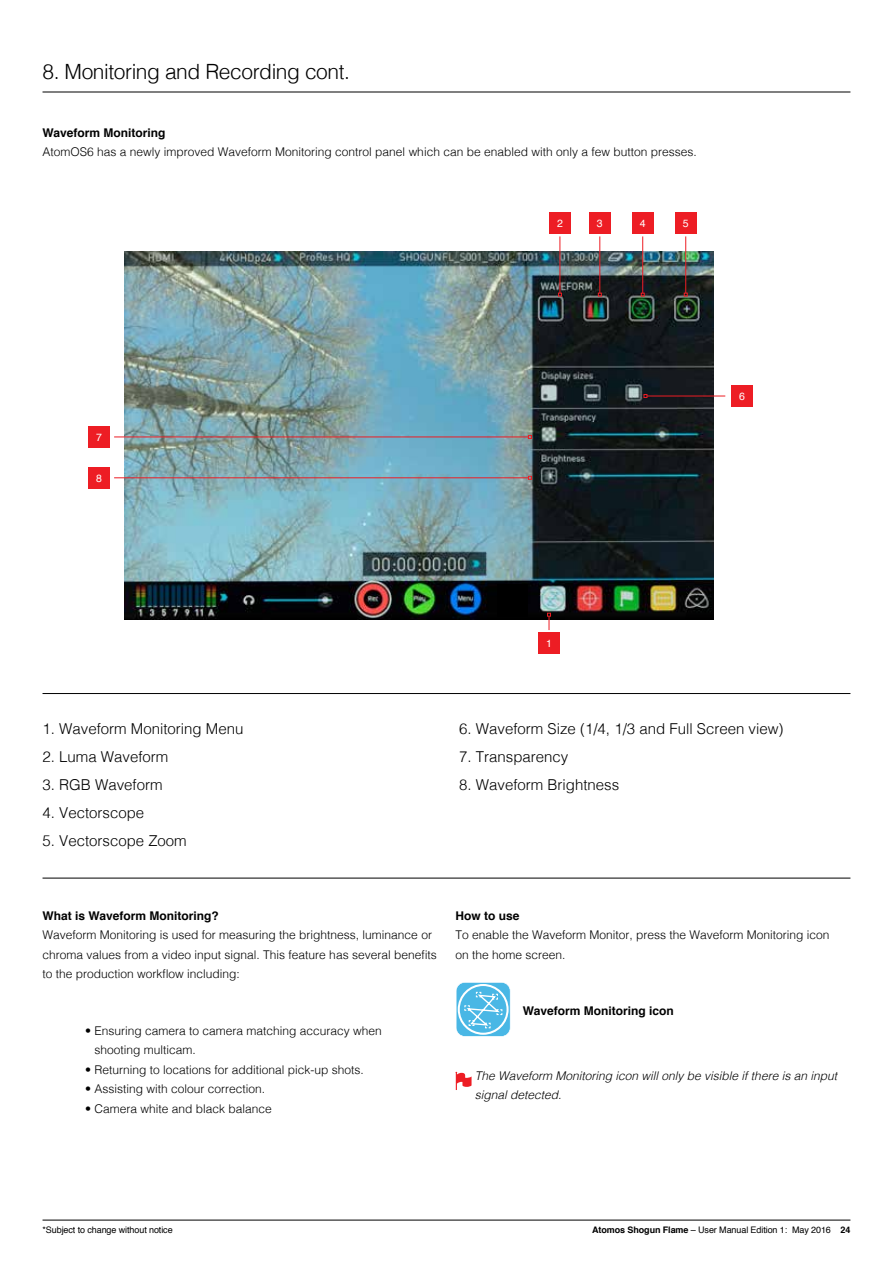
<style>
.page{position:relative;width:893px;height:1263px;background:#fff}
.page>*{position:absolute;margin:0;border:0;box-sizing:border-box;transform-origin:0 0}
.t1{font:300 21px "Helvetica";letter-spacing:-.02em;color:#000}
.t2{font:300 15px "Helvetica";color:#000}
.t3{font:300 12px/19.5px "Helvetica";color:#000}
.t4{font:700 12px "Helvetica";color:#000}
.t5{font:italic 300 12px/19.5px "Helvetica";color:#000}
.t6{font:10.5px "Helvetica";color:#fff}
.t7{font:9px "Helvetica";letter-spacing:-.01em;color:#000}
.s1{font-weight:700}
</style>
<div class="page">
<hr style="left:43px;top:1220px;width:807px;height:1px;background:#000">
<img style="left:125px;top:251px;width:588px;height:368px">
<hr style="left:43px;top:92px;width:807px;height:1px;background:#000">
<svg style="left:455px;top:1072px;width:17px;height:18px"></svg>
<svg style="left:456px;top:982px;width:55px;height:55px;background:#79c9eb"></svg>
<hr style="left:43px;top:878px;width:807px;height:1px;background:#000">
<div style="left:549px;top:212px;width:22px;height:21px;background:#ed1d24"></div>
<hr style="left:560px;top:236px;width:1px;height:57px;background:#ed1d24">
<svg style="left:558px;top:293px;width:4px;height:3px"></svg>
<div style="left:589px;top:212px;width:21px;height:21px;background:#ed1d24"></div>
<hr style="left:599px;top:236px;width:1px;height:57px;background:#ed1d24">
<svg style="left:598px;top:293px;width:4px;height:3px"></svg>
<div style="left:632px;top:212px;width:21px;height:21px;background:#ed1d24"></div>
<hr style="left:642px;top:236px;width:1px;height:57px;background:#ed1d24">
<svg style="left:641px;top:293px;width:4px;height:3px"></svg>
<div style="left:675px;top:212px;width:21px;height:21px;background:#ed1d24"></div>
<hr style="left:685px;top:236px;width:1px;height:57px;background:#ed1d24">
<svg style="left:684px;top:293px;width:4px;height:3px"></svg>
<div style="left:538px;top:632px;width:22px;height:22px;background:#ed1d24"></div>
<svg style="left:547px;top:613px;width:4px;height:17px"></svg>
<div style="left:731px;top:385px;width:22px;height:22px;background:#ed1d24"></div>
<hr style="left:647px;top:396px;width:78px;height:1px;background:#ed1d24">
<svg style="left:644px;top:394px;width:3px;height:4px"></svg>
<div style="left:88px;top:426px;width:22px;height:22px;background:#ed1d24"></div>
<hr style="left:114px;top:437px;width:414px;height:1px;background:#ed1d24">
<svg style="left:528px;top:435px;width:4px;height:4px"></svg>
<div style="left:88px;top:467px;width:22px;height:21px;background:#ed1d24"></div>
<hr style="left:114px;top:477px;width:414px;height:1px;background:#ed1d24">
<svg style="left:528px;top:476px;width:4px;height:4px"></svg>
<hr style="left:43px;top:693px;width:807px;height:1px;background:#000">
<div style="left:497px;top:584px;width:31px;height:33px;background:#000"></div>
<h1 class="t1" style="left:43px;top:54px;width:309px">8. Monitoring and Recording cont.</h1>
<p class="t4" style="left:43px;top:123px;width:124px">Waveform Monitoring</p>
<p class="t3" style="left:43px;top:141px;width:656px">AtomOS6 has a newly improved Waveform Monitoring control panel which can be enabled with only a few button presses.</p>
<p class="t6" style="left:557px;top:215px;width:7px">2</p>
<p class="t6" style="left:597px;top:215px;width:7px">3</p>
<p class="t6" style="left:640px;top:215px;width:7px">4</p>
<p class="t6" style="left:683px;top:215px;width:7px">5</p>
<p class="t6" style="left:96px;top:429px;width:7px">7</p>
<p class="t6" style="left:96px;top:470px;width:7px">8</p>
<p class="t6" style="left:739px;top:388px;width:7px">6</p>
<p class="t6" style="left:546px;top:635px;width:7px">1</p>
<p class="t2" style="left:43px;top:716px;width:202px">1. Waveform Monitoring Menu</p>
<p class="t2" style="left:43px;top:744px;width:127px">2. Luma Waveform</p>
<p class="t2" style="left:43px;top:772px;width:122px">3. RGB Waveform</p>
<p class="t2" style="left:43px;top:800px;width:103px">4. Vectorscope</p>
<p class="t2" style="left:43px;top:828px;width:146px">5. Vectorscope Zoom</p>
<p class="t2" style="left:459px;top:716px;width:326px">6. Waveform Size (1/4, 1/3 and Full Screen view)</p>
<p class="t2" style="left:459px;top:744px;width:111px">7. Transparency</p>
<p class="t2" style="left:459px;top:772px;width:162px">8. Waveform Brightness</p>
<p class="t4" style="left:43px;top:906px;width:178px">What is Waveform Monitoring?</p>
<p class="t3" style="left:43px;top:925px;width:396px">Waveform Monitoring is used for measuring the brightness, luminance or chroma values from a video input signal. This feature has several benefits to the production workflow including:</p>
<p class="t3" style="left:94px;top:1020px;width:289px;text-indent:-9px">• Ensuring camera to camera matching accuracy when shooting multicam.</p>
<p class="t3" style="left:85px;top:1059px;width:280px">• Returning to locations for additional pick-up shots.</p>
<p class="t3" style="left:85px;top:1078px;width:182px">• Assisting with colour correction.</p>
<p class="t3" style="left:85px;top:1098px;width:188px">• Camera white and black balance</p>
<p class="t4" style="left:455px;top:906px;width:66px">How to use</p>
<p class="t3" style="left:455px;top:925px;width:376px">To enable the Waveform Monitor, press the Waveform Monitoring icon on the home screen.</p>
<p class="t4" style="left:523px;top:1001px;width:152px">Waveform Monitoring icon</p>
<p class="t5" style="left:475px;top:1065px;width:364px">The Waveform Monitoring icon will only be visible if there is an input signal detected.</p>
<p class="t7" style="left:43px;top:1223px;width:132px">*Subject to change without notice</p>
<p class="t7" style="left:592px;top:1223px;width:260px"><span class="s1">Atomos Shogun Flame</span> – User Manual Edition 1: May 2016 <span class="s1">24</span></p>
</div>
